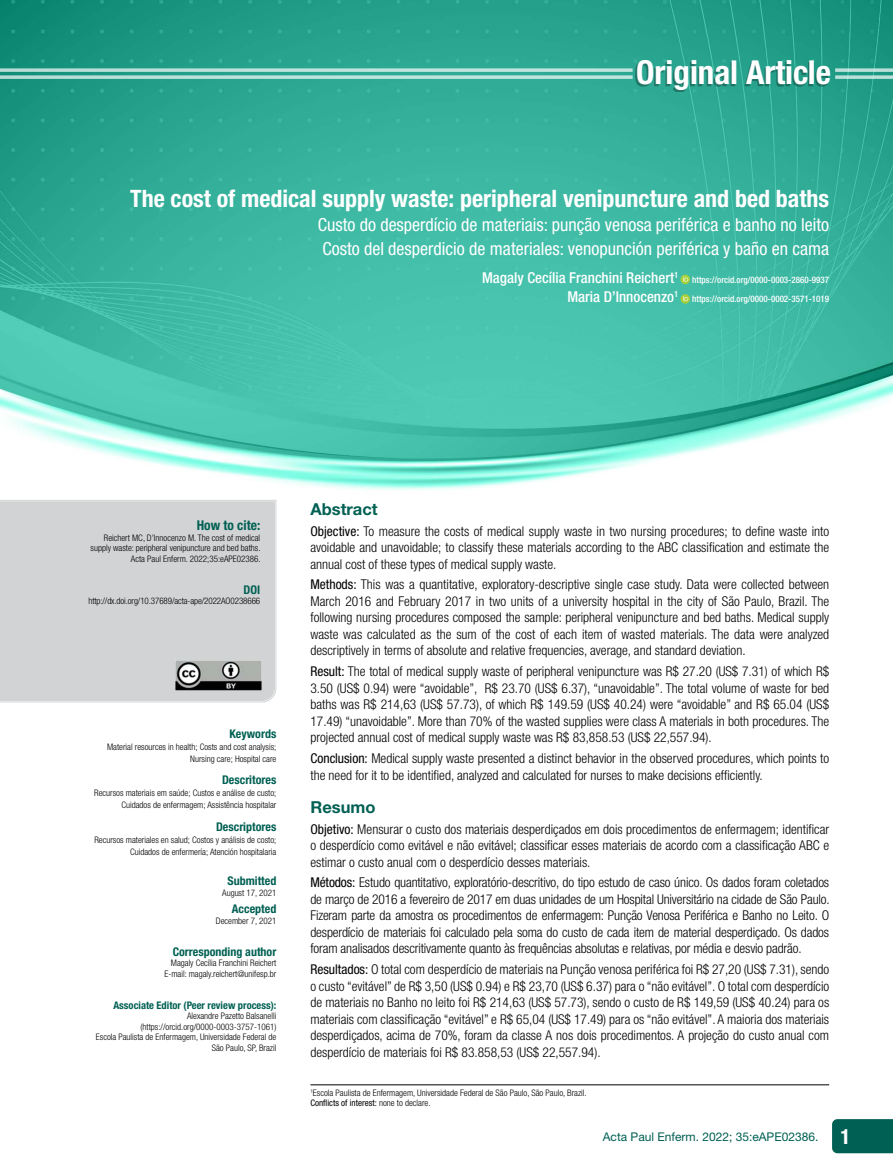
<style>
.page{position:relative;width:893px;height:1170px;background:#fff}
.page>*{position:absolute;margin:0;border:0;box-sizing:border-box;transform-origin:0 0}
.t1{font:700 condensed 33px "Helvetica Neue LT Std";color:#fff}
.t2{font:700 condensed 24px "Helvetica Neue LT Std";color:#fff}
.t3{font:condensed 18px/24px "Helvetica Neue LT Std";color:#fff}
.t4{font:700 16.5px "Helvetica Neue LT Std";color:#006053}
.t5{font:500 condensed 15px "Helvetica Neue LT Std";color:#fff}
.t6{font:300 condensed 13.5px/16.5px "Helvetica Neue LT Std";color:#000;text-align:justify}
.t7{font:700 condensed 13.5px "Helvetica Neue LT Std";color:#006053}
.t8{font:700 condensed 12px "Helvetica Neue LT Std";color:#006053}
.t9{font:12px "Helvetica Neue LT Std";color:#006053}
.t10{font:700 condensed 10.5px "Helvetica Neue LT Std";color:#006053}
.t11{font:300 condensed 9px/10.5px "Helvetica Neue LT Std";color:#000;text-align:right}
.t12{font:500 condensed 9px "Helvetica Neue LT Std";color:#fff}
.s1{font-weight:400}
.s2{font-weight:700;font-stretch:condensed;font-size:21px;color:#fff}
</style>
<div class="page">
<div style="left:832px;top:1119px;width:61px;height:34px;background:#006053"></div>
<img style="left:0;top:0;width:893px;height:490px">
<svg style="left:835px;top:75px;width:58px;height:4px"></svg>
<svg style="left:835px;top:68px;width:58px;height:4px"></svg>
<svg style="left:0;top:500px;width:277px;height:203px;background:#e1e3e3"></svg>
<div style="left:0;top:501px;width:275px;height:199px;background:#d1d3d4"></div>
<img style="left:175px;top:660px;width:86px;height:30px">
<svg style="left:680px;top:275px;width:10px;height:9px"></svg>
<svg style="left:683px;top:276px;width:5px;height:5px"></svg>
<svg style="left:680px;top:294px;width:10px;height:10px"></svg>
<svg style="left:683px;top:296px;width:5px;height:5px"></svg>
<hr style="left:310px;top:1084px;width:519px;height:1px;background:#000">
<div style="left:635px;top:62px;width:193px;height:30px;background:#000;opacity:.3"></div>
<svg style="left:0;top:75px;width:633px;height:4px;background:#aadad2"></svg>
<svg style="left:0;top:68px;width:633px;height:4px;background:#aadad1"></svg>
<h1 class="t1" style="left:636px;top:52px;width:196px">Original Article</h1>
<h2 class="t2" style="left:130px;top:183px;width:700px">The cost of medical supply waste: peripheral venipuncture and bed baths</h2>
<h3 class="t3" style="left:318px;top:212px;width:513px">Custo do desperdício de materiais: punção venosa periférica e banho no leito<br>Costo del desperdicio de materiales: venopunción periférica y baño en cama</h3>
<p class="t5" style="left:482px;top:268px;width:198px">Magaly Cecília Franchini Reichert<sup>1</sup></p>
<p class="t12" style="left:692px;top:274px;width:138px">https://orcid.org/0000-0003-2860-9937</p>
<p class="t5" style="left:567px;top:288px;width:113px">Maria D’Innocenzo<sup>1</sup></p>
<p class="t12" style="left:692px;top:293px;width:138px">https://orcid.org/0000-0002-3571-1019</p>
<p class="t7" style="left:197px;top:517px;width:65px">How to cite:</p>
<p class="t11" style="left:91px;top:532px;width:172px">Reichert MC, D’Innocenzo M. The cost of medical supply waste: peripheral venipuncture and bed baths.<br>Acta Paul Enferm. 2022;35:eAPE02386.</p>
<p class="t8" style="left:244px;top:582px;width:18px">DOI</p>
<p class="t11" style="left:88px;top:596px;width:173px">http://dx.doi.org/10.37689/acta-ape/2022AO0238666</p>
<p class="t8" style="left:230px;top:726px;width:48px">Keywords</p>
<p class="t11" style="left:107px;top:740px;width:171px;line-height:12px">Material resources in health; Costs and cost analysis;<br>Nursing care; Hospital care</p>
<p class="t8" style="left:222px;top:772px;width:56px">Descritores</p>
<p class="t11" style="left:94px;top:787px;width:184px;line-height:12px">Recursos materiais em saúde; Custos e análise de custo;<br>Cuidados de enfermagem; Assistência hospitalar</p>
<p class="t8" style="left:216px;top:819px;width:62px">Descriptores</p>
<p class="t11" style="left:94px;top:833px;width:184px;line-height:12px">Recursos materiales en salud; Costos y análisis de costo;<br>Cuidados de enfermería; Atención hospitalaria</p>
<p class="t8" style="left:228px;top:873px;width:50px">Submitted</p>
<p class="t11" style="left:222px;top:887px;width:56px">August 17, 2021</p>
<p class="t8" style="left:232px;top:901px;width:46px">Accepted</p>
<p class="t11" style="left:216px;top:915px;width:62px">December 7, 2021</p>
<p class="t8" style="left:173px;top:944px;width:105px">Corresponding author</p>
<p class="t11" style="left:164px;top:957px;width:113px">Magaly Cecília Franchini Reichert<br>E-mail: magaly.reichert@unifesp.br</p>
<p class="t10" style="left:113px;top:998px;width:164px">Associate Editor (Peer review process):</p>
<p class="t11" style="left:96px;top:1010px;width:182px">Alexandre Pazetto Balsanelli (https://orcid.org/0000-0003-3757-1061)<br>Escola Paulista de Enfermagem, Universidade Federal de São Paulo, SP, Brazil</p>
<p class="t4" style="left:310px;top:498px;width:69px">Abstract</p>
<p class="t6" style="left:310px;top:522px;width:520px"><span class="s1">Objective:</span> To measure the costs of medical supply waste in two nursing procedures; to define waste into avoidable and unavoidable; to classify these materials according to the ABC classification and estimate the annual cost of these types of medical supply waste.</p>
<p class="t6" style="left:310px;top:576px;width:520px"><span class="s1">Methods:</span> This was a quantitative, exploratory-descriptive single case study. Data were collected between March 2016 and February 2017 in two units of a university hospital in the city of São Paulo, Brazil. The following nursing procedures composed the sample: peripheral venipuncture and bed baths. Medical supply waste was calculated as the sum of the cost of each item of wasted materials. The data were analyzed descriptively in terms of absolute and relative frequencies, average, and standard deviation.</p>
<p class="t6" style="left:310px;top:663px;width:520px"><span class="s1">Result:</span> The total of medical supply waste of peripheral venipuncture was R$ 27.20 (US$ 7.31) of which R$ 3.50 (US$ 0.94) were “avoidable”, R$ 23.70 (US$ 6.37), “unavoidable”. The total volume of waste for bed baths was R$ 214,63 (US$ 57.73), of which R$ 149.59 (US$ 40.24) were “avoidable” and R$ 65.04 (US$ 17.49) “unavoidable”. More than 70% of the wasted supplies were class A materials in both procedures. The projected annual cost of medical supply waste was R$ 83,858.53 (US$ 22,557.94).</p>
<p class="t6" style="left:310px;top:749px;width:520px"><span class="s1">Conclusion:</span> Medical supply waste presented a distinct behavior in the observed procedures, which points to the need for it to be identified, analyzed and calculated for nurses to make decisions efficiently.</p>
<p class="t4" style="left:310px;top:796px;width:67px">Resumo</p>
<p class="t6" style="left:310px;top:820px;width:520px"><span class="s1">Objetivo:</span> Mensurar o custo dos materiais desperdiçados em dois procedimentos de enfermagem; identificar o desperdício como evitável e não evitável; classificar esses materiais de acordo com a classificação ABC e estimar o custo anual com o desperdício desses materiais.</p>
<p class="t6" style="left:310px;top:874px;width:521px"><span class="s1">Métodos:</span> Estudo quantitativo, exploratório-descritivo, do tipo estudo de caso único. Os dados foram coletados de março de 2016 a fevereiro de 2017 em duas unidades de um Hospital Universitário na cidade de São Paulo.<br>Fizeram parte da amostra os procedimentos de enfermagem: Punção Venosa Periférica e Banho no Leito. O desperdício de materiais foi calculado pela soma do custo de cada item de material desperdiçado. Os dados foram analisados descritivamente quanto às frequências absolutas e relativas, por média e desvio padrão.</p>
<p class="t6" style="left:310px;top:960px;width:520px"><span class="s1">Resultados:</span> O total com desperdício de materiais na Punção venosa periférica foi R$ 27,20 (US$ 7.31), sendo o custo “evitável” de R$ 3,50 (US$ 0.94) e R$ 23,70 (US$ 6.37) para o “não evitável”. O total com desperdício de materiais no Banho no leito foi R$ 214,63 (US$ 57.73), sendo o custo de R$ 149,59 (US$ 40.24) para os materiais com classificação “evitável” e R$ 65,04 (US$ 17.49) para os “não evitável”. A maioria dos materiais desperdiçados, acima de 70%, foram da classe A nos dois procedimentos. A projeção do custo anual com desperdício de materiais foi R$ 83.858,53 (US$ 22,557.94).</p>
<p class="t11" style="left:310px;top:1086px;width:278px;text-align:left"><sup>1</sup>Escola Paulista de Enfermagem, Universidade Federal de São Paulo, São Paulo, Brazil.<br><span class="s1">Conflicts of interest:</span> none to declare.</p>
<p class="t9" style="left:603px;top:1129px;width:249px">Acta Paul Enferm. 2022; 35:eAPE02386. <span class="s2">1</span></p>
</div>
